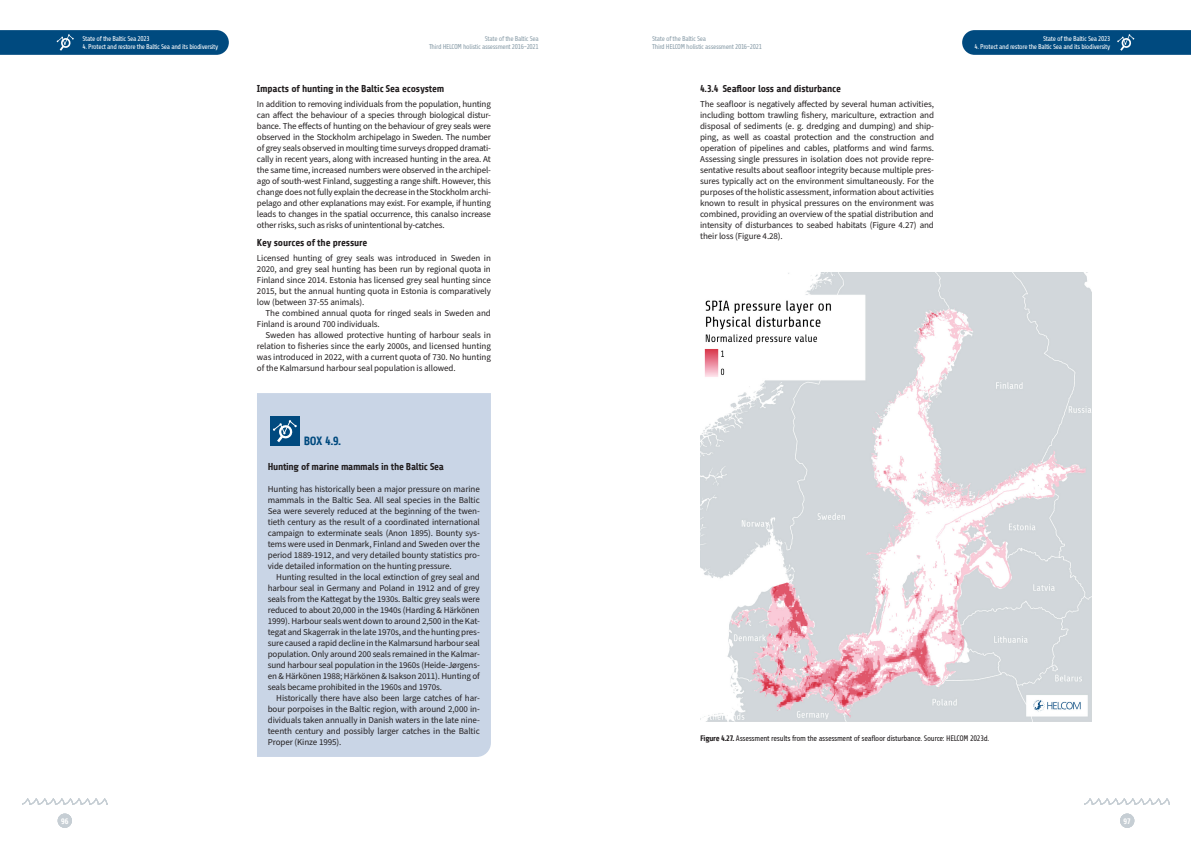
<style>
.page{position:relative;width:1191px;height:842px;background:#fff}
.page>*{position:absolute;margin:0;border:0;box-sizing:border-box;transform-origin:0 0}
.Body{font:700 12px "Share";color:#004a7f}
.H6_-___x_x_x{font:700 10px "Share";letter-spacing:-.02em;color:#231f20}
.Body-2{font:700 10px "Share";letter-spacing:-.03em;color:#231f20}
.No_Spacing{font:9px/11px "Source Sans Pro";letter-spacing:-.01em;color:#231f20;text-align:justify}
.Body-3{font:8px "Share";letter-spacing:-.04em;color:#231f20}
.t1{font:700 8px "Share";color:#fff}
.t2{font:7px "Share";letter-spacing:-.05em;color:#fff}
.t3{font:7px/8.4px "Share";letter-spacing:-.05em;color:#8c9faa}
.s1{font-weight:700}
</style>
<div class="page">
<div style="left:1120px;top:814px;width:14px;height:14px;background:#c6ced4;border-radius:50%"></div>
<svg style="left:1084px;top:798px;width:85px;height:7px"></svg>
<div style="left:58px;top:814px;width:14px;height:14px;background:#c6ced4;border-radius:50%"></div>
<svg style="left:22px;top:798px;width:85px;height:7px"></svg>
<svg style="left:0;top:30px;width:229px;height:25px;background:#095083"></svg>
<svg style="left:962px;top:30px;width:229px;height:25px;background:#095083"></svg>
<img style="left:700px;top:272px;width:391px;height:450px">
<div style="left:257px;top:393px;width:234px;height:364px;background:#c9d5e6"></div>
<div style="left:270px;top:416px;width:30px;height:30px;background:#004a7f"></div>
<svg style="left:273px;top:420px;width:24px;height:22px"></svg>
<p class="t2" style="left:83px;top:35px;width:69px">State of the Baltic Sea 2023</p>
<p class="t2" style="left:83px;top:43px;width:137px">4. Protect and restore the Baltic Sea and its biodiversity</p>
<p class="t1" style="left:61px;top:817px;width:9px">96</p>
<p class="t3" style="left:429px;top:34px;width:111px;text-align:right">State of the Baltic Sea<br>Third HELCOM holistic assessment 2016-2021</p>
<p class="H6_-___x_x_x" style="left:257px;top:83px;width:189px">Impacts of hunting in the Baltic Sea ecosystem</p>
<p class="No_Spacing" style="left:257px;top:99px;width:235px">In addition to removing individuals from the population, hunting can affect the behaviour of a species through biological distur&shy;bance. The effects of hunting on the behaviour of grey seals were observed in the Stockholm archipelago in Sweden. The number of grey seals observed in moulting time surveys dropped dramati&shy;cally in recent years, along with increased hunting in the area. At the same time, increased numbers were observed in the archipel&shy;ago of south-west Finland, suggesting a range shift. However, this change does not fully explain the decrease in the Stockholm archi&shy;pelago and other explanations may exist. For example, if hunting leads to changes in the spatial occurrence, this canalso increase other risks, such as risks of unintentional by-catches.</p>
<p class="H6_-___x_x_x" style="left:257px;top:237px;width:112px">Key sources of the pressure</p>
<p class="No_Spacing" style="left:257px;top:253px;width:235px">Licensed hunting of grey seals was introduced in Sweden in 2020, and grey seal hunting has been run by regional quota in Finland since 2014. Estonia has licensed grey seal hunting since 2015, but the annual hunting quota in Estonia is comparatively low (between 37-55 animals).</p>
<p class="No_Spacing" style="left:257px;top:308px;width:235px;text-indent:9px">The combined annual quota for ringed seals in Sweden and<br>Finland is around 700 individuals.</p>
<p class="No_Spacing" style="left:257px;top:330px;width:235px;text-indent:9px">Sweden has allowed protective hunting of harbour seals in relation to fisheries since the early 2000s, and licensed hunting was introduced in 2022, with a current quota of 730. No hunting of the Kalmarsund harbour seal population is allowed.</p>
<p class="Body" style="left:304px;top:434px;width:39px">BOX 4.9.</p>
<p class="Body-2" style="left:268px;top:461px;width:177px">Hunting of marine mammals in the Baltic Sea</p>
<p class="No_Spacing" style="left:268px;top:484px;width:214px">Hunting has historically been a major pressure on marine mammals in the Baltic Sea. All seal species in the Baltic Sea were severely reduced at the beginning of the twen&shy;tieth century as the result of a coordinated international campaign to exterminate seals (Anon 1895). Bounty sys&shy;tems were used in Denmark, Finland and Sweden over the period 1889-1912, and very detailed bounty statistics pro&shy;vide detailed information on the hunting pressure.</p>
<p class="No_Spacing" style="left:268px;top:572px;width:214px;text-indent:9px">Hunting resulted in the local extinction of grey seal and harbour seal in Germany and Poland in 1912 and of grey seals from the Kattegat by the 1930s. Baltic grey seals were reduced to about 20,000 in the 1940s (Harding &amp; Härkönen 1999). Harbour seals went down to around 2,500 in the Kat&shy;tegat and Skagerrak in the late 1970s, and the hunting pres&shy;sure caused a rapid decline in the Kalmarsund harbour seal population. Only around 200 seals remained in the Kalmar&shy;sund harbour seal population in the 1960s (Heide-Jørgens&shy;en &amp; Härkönen 1988; Härkönen &amp; Isakson 2011). Hunting of seals became prohibited in the 1960s and 1970s.</p>
<p class="No_Spacing" style="left:268px;top:693px;width:214px;text-indent:9px">Historically there have also been large catches of har&shy;bour porpoises in the Baltic region, with around 2,000 in&shy;dividuals taken annually in Danish waters in the late nine&shy;teenth century and possibly larger catches in the Baltic Proper (Kinze 1995).</p>
<p class="t3" style="left:652px;top:34px;width:111px">State of the Baltic Sea<br>Third HELCOM holistic assessment 2016-2021</p>
<p class="H6_-___x_x_x" style="left:700px;top:83px;width:142px">4.3.4 Seafloor loss and disturbance</p>
<p class="No_Spacing" style="left:700px;top:99px;width:235px">The seafloor is negatively affected by several human activities, including bottom trawling fishery, mariculture, extraction and disposal of sediments (e. g. dredging and dumping) and ship&shy;ping, as well as coastal protection and the construction and operation of pipelines and cables, platforms and wind farms.<br>Assessing single pressures in isolation does not provide repre&shy;sentative results about seafloor integrity because multiple pres&shy;sures typically act on the environment simultaneously. For the purposes of the holistic assessment, information about activities known to result in physical pressures on the environment was combined, providing an overview of the spatial distribution and intensity of disturbances to seabed habitats (Figure 4.27) and their loss (Figure 4.28).</p>
<p class="t2" style="left:1043px;top:35px;width:69px">State of the Baltic Sea 2023</p>
<p class="t2" style="left:974px;top:43px;width:137px">4. Protect and restore the Baltic Sea and its biodiversity</p>
<p class="Body-3" style="left:700px;top:734px;width:291px"><span class="s1">Figure 4.27.</span> Assessment results from the assessment of seafloor disturbance. Source: HELCOM 2023d.</p>
<p class="t1" style="left:1123px;top:817px;width:9px">97</p>
</div>
